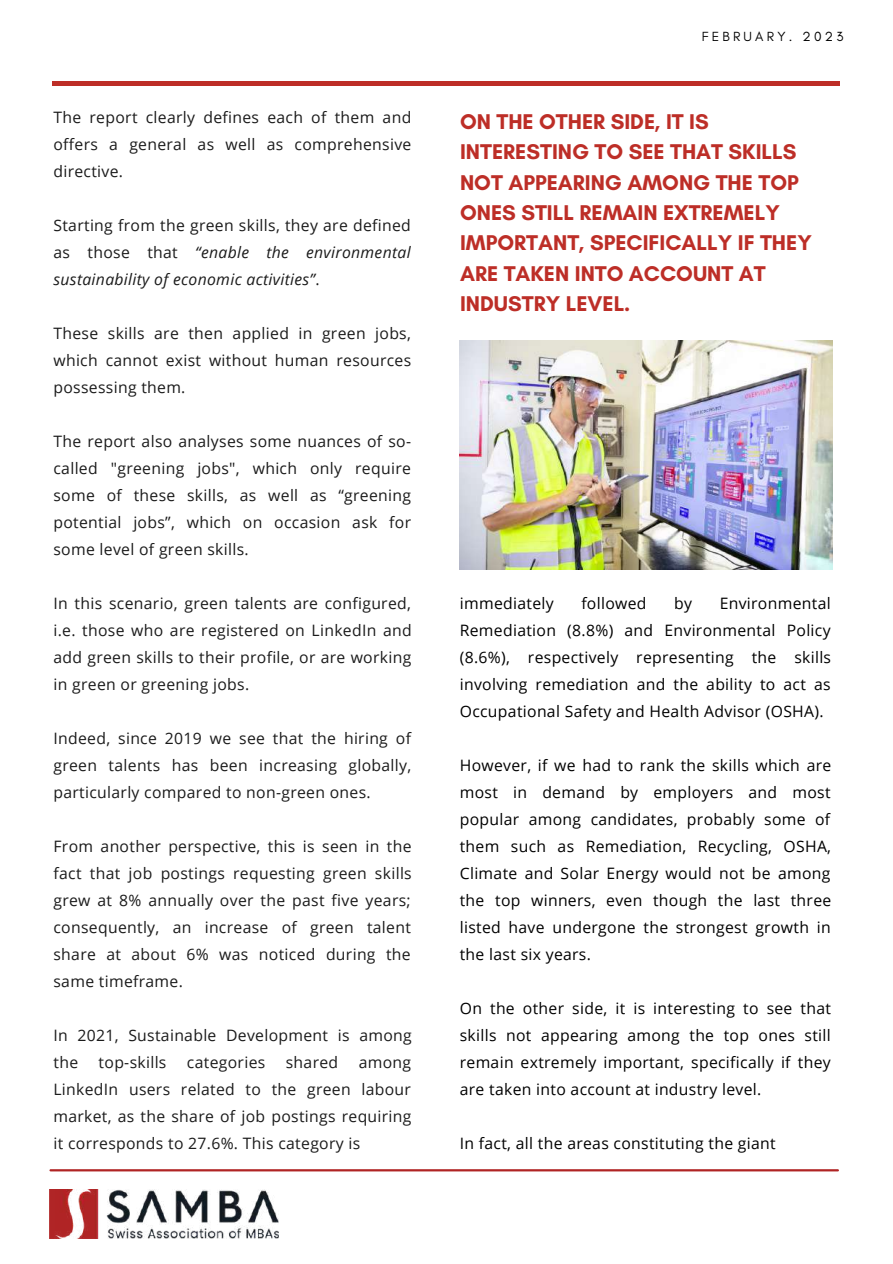
<style>
.page{position:relative;width:893px;height:1264px;background:#fff}
.page>*{position:absolute;margin:0;border:0;box-sizing:border-box;transform-origin:0 0}
.t1{font:700 21.75px/30.3px "Glacial Indifference";color:#bd2e27}
.t2{font:15.75px/27px "Open Sans";letter-spacing:.02em;color:#1b1b1b;text-align:justify}
.t3{font:15.75px/27px "Open Sans";letter-spacing:.02em;color:#000;text-align:justify}
.t4{font:italic 15.75px/27px "Open Sans";letter-spacing:.02em;color:#1b1b1b;text-align:justify}
.t5{font:13.5px "Glacial Indifference";letter-spacing:.24em;color:#000}
.s1{font-style:normal}
</style>
<div class="page">
<img style="left:460px;top:340px;width:372px;height:229px">
<hr style="left:52px;top:81px;width:787px;height:4px;background:#bd2e27">
<hr style="left:51px;top:1169px;width:786px;height:2px;background:#b02424">
<img style="left:49px;top:1189px;width:230px;height:49px">
<p class="t2" style="left:53px;top:103px;width:359px">The report clearly defines each of them and offers a general as well as comprehensive directive.</p>
<p class="t4" style="left:53px;top:211px;width:359px"><span class="s1">Starting from the green skills, they are defined as those that</span> “enable the environmental sustainability of economic activities”<span class="s1">.</span></p>
<p class="t2" style="left:53px;top:319px;width:359px">These skills are then applied in green jobs, which cannot exist without human resources possessing them.</p>
<p class="t2" style="left:53px;top:427px;width:359px">The report also analyses some nuances of so&shy;called "greening jobs", which only require some of these skills, as well as “greening potential jobs”, which on occasion ask for some level of green skills.</p>
<p class="t2" style="left:53px;top:589px;width:360px">In this scenario, green talents are configured, i.e. those who are registered on LinkedIn and add green skills to their profile, or are working in green or greening jobs.</p>
<p class="t2" style="left:53px;top:724px;width:359px">Indeed, since 2019 we see that the hiring of green talents has been increasing globally, particularly compared to non-green ones.</p>
<p class="t2" style="left:53px;top:832px;width:360px">From another perspective, this is seen in the fact that job postings requesting green skills grew at 8% annually over the past five years; consequently, an increase of green talent share at about 6% was noticed during the same timeframe.</p>
<p class="t2" style="left:53px;top:1020px;width:360px">In 2021, Sustainable Development is among the</p>
<p class="t2" style="left:99px;top:1047px;width:69px">top-skills</p>
<p class="t2" style="left:187px;top:1047px;width:80px">categories</p>
<p class="t2" style="left:286px;top:1047px;width:54px">shared</p>
<p class="t2" style="left:53px;top:1047px;width:359px;text-indent:305px">among LinkedIn users related to the green labour market, as the share of job postings requiring it corresponds to 27.6%. This category is</p>
<p class="t5" style="left:701px;top:28px;width:143px">FEBRUARY. 2023</p>
<h1 class="t1" style="left:460px;top:106px;width:353px">ON THE OTHER SIDE, IT IS<br>INTERESTING TO SEE THAT SKILLS<br>NOT APPEARING AMONG THE TOP<br>ONES STILL REMAIN EXTREMELY<br>IMPORTANT, SPECIFICALLY IF THEY<br>ARE TAKEN INTO ACCOUNT AT<br>INDUSTRY LEVEL.</h1>
<p class="t3" style="left:460px;top:589px;width:95px">immediately</p>
<p class="t3" style="left:581px;top:589px;width:67px">followed</p>
<p class="t3" style="left:674px;top:589px;width:19px">by</p>
<p class="t3" style="left:460px;top:589px;width:373px;text-indent:260px">Environmental Remediation (8.8%) and Environmental Policy (8.6%), respectively representing the skills involving remediation and the ability to act as Occupational Safety and Health Advisor (OSHA).</p>
<p class="t3" style="left:460px;top:751px;width:373px">However, if we had to rank the skills which are most in demand by employers and most popular among candidates, probably some of them such as Remediation, Recycling, OSHA, Climate and Solar Energy would not be among the top winners, even though the last three listed have undergone the strongest growth in the last six years.</p>
<p class="t3" style="left:460px;top:993px;width:373px">On the other side, it is interesting to see that skills not appearing among the top ones still remain extremely important, specifically if they are taken into account at industry level.</p>
<p class="t3" style="left:460px;top:1128px;width:317px">In fact, all the areas constituting the giant</p>
</div>
